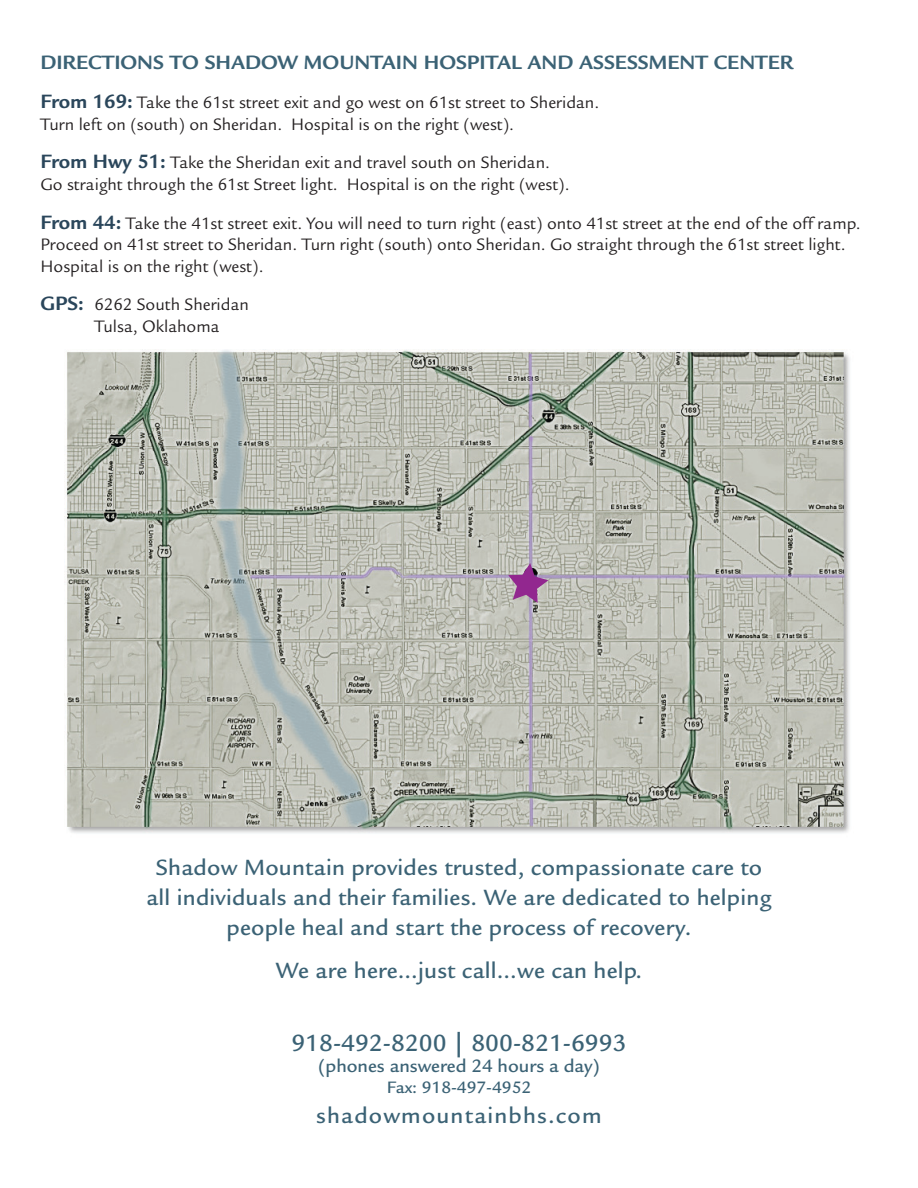
<style>
.page{position:relative;width:918px;height:1188px;background:#fff}
.page>*{position:absolute;margin:0;border:0;box-sizing:border-box;transform-origin:0 0}
.t1{font:500 25.5px "Legacy Sans";color:#3b6275}
.t2{font:500 24px/30px "Legacy Sans";letter-spacing:.01em;color:#3b6275;text-align:center}
.t3{font:500 24px "Legacy Sans";letter-spacing:.05em;color:#3b6275}
.t4{font:700 21px "Legacy Sans";color:#3b6275}
.t5{font:500 19.5px "Legacy Sans";color:#3b6275}
.t6{font:18px/21.6px "Legacy Sans";color:#231f20}
.t7{font:500 18px "Legacy Sans";color:#3b6275}
.s1{font-weight:700;font-size:21px;color:#2a465b}
</style>
<div class="page">
<img style="left:65px;top:350px;width:785px;height:483px">
<svg style="left:508px;top:563px;width:40px;height:40px;background:#a97ca5"></svg>
<p class="t4" style="left:40px;top:51px;width:754px">DIRECTIONS TO SHADOW MOUNTAIN HOSPITAL AND ASSESSMENT CENTER</p>
<p class="t6" style="left:40px;top:92px;width:560px"><span class="s1">From 169:</span> Take the 61st street exit and go west on 61st street to Sheridan.<br>Turn left on (south) on Sheridan. Hospital is on the right (west).</p>
<p class="t6" style="left:40px;top:152px;width:531px"><span class="s1">From Hwy 51:</span> Take the Sheridan exit and travel south on Sheridan.<br>Go straight through the 61st Street light. Hospital is on the right (west).</p>
<p class="t6" style="left:40px;top:212px;width:822px"><span class="s1">From 44:</span> Take the 41st street exit. You will need to turn right (east) onto 41st street at the end of the off ramp.<br>Proceed on 41st street to Sheridan. Turn right (south) onto Sheridan. Go straight through the 61st street light.<br>Hospital is on the right (west).</p>
<p class="t6" style="left:94px;top:294px;width:156px;text-indent:-54px"><span class="s1">GPS:</span> 6262 South Sheridan<br>Tulsa, Oklahoma</p>
<h2 class="t2" style="left:146px;top:853px;width:627px">Shadow Mountain provides trusted, compassionate care to all individuals and their families. We are dedicated to helping people heal and start the process of recovery.</h2>
<h2 class="t2" style="left:276px;top:956px;width:368px">We are here…just call…we can help.</h2>
<h1 class="t1" style="left:291px;top:1029px;width:337px">918-492-8200 | 800-821-6993</h1>
<p class="t5" style="left:318px;top:1055px;width:283px">(phones answered 24 hours a day)</p>
<p class="t7" style="left:387px;top:1077px;width:146px">Fax: 918-497-4952</p>
<h2 class="t3" style="left:316px;top:1102px;width:287px">shadowmountainbhs.com</h2>
</div>
